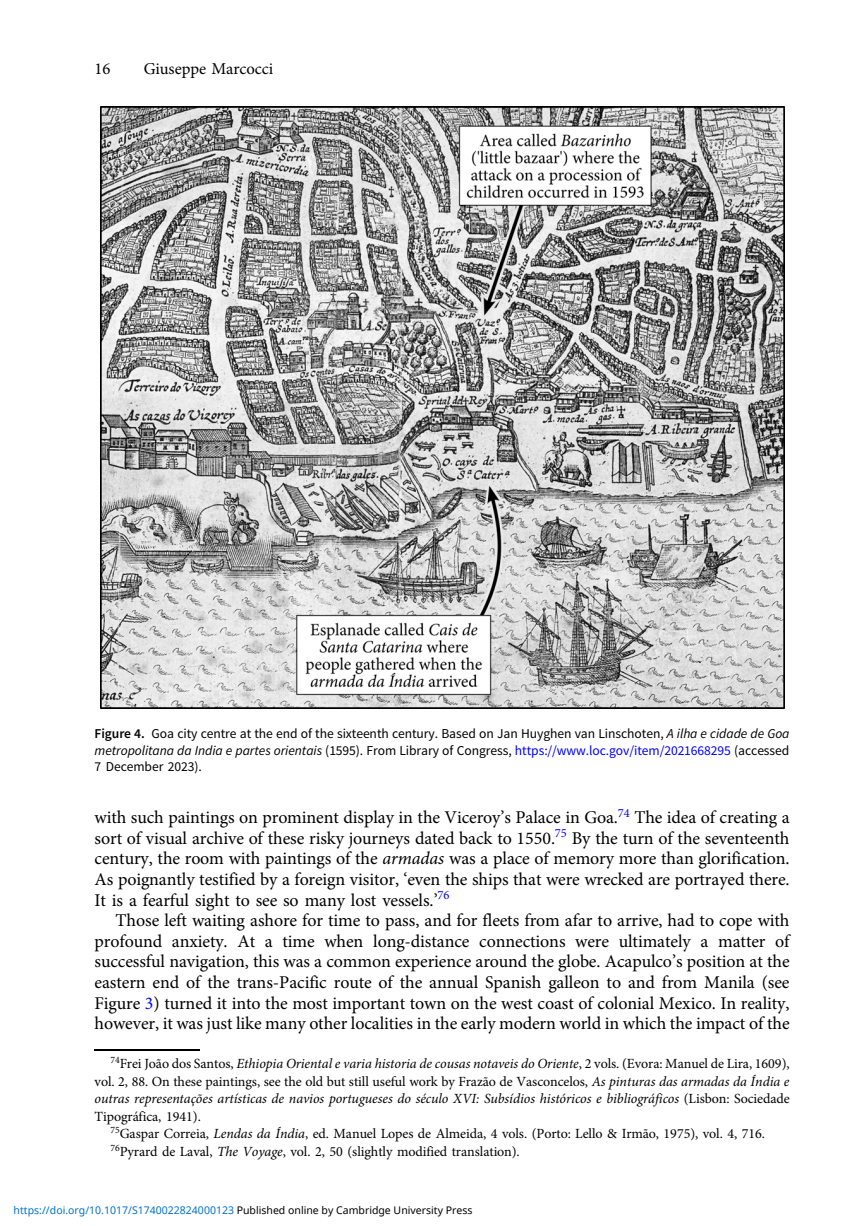
<style>
.page{position:relative;width:864px;height:1226px;background:#fff}
.page>*{position:absolute;margin:0;border:0;box-sizing:border-box;transform-origin:0 0}
.t1{font:18.03px/20.7px "Adv OT1 ef 757 c 0";color:#000;text-align:justify}
.t2{font:16.62px "Adv OT1 ef 757 c 0";color:#000}
.t3{font:14px/17.5px "Adv OT1 ef 757 c 0";color:#000}
.t4{font:14px "Adv OT7 d 6 df 7 ab.I";color:#000}
.t5{font:13.47px/16.6px "Adv OT0 e 40 dc 65";color:#000;text-align:justify}
.t6{font:10.5px "Noto Sans";color:#0172cf}
.s1{font-family:"Adv OT031 da 8 bf"}
.s2{font-family:"Adv O Tcabc 3928.I"}
.s3{color:#00f}
.s4{font-style:inherit}
.s5{font-family:"Adv OT7 d 6 df 7 ab.I"}
.s6{font-family:"Adv OT1 ef 757 c 0"}
.s7{color:#000}
</style>
<div class="page">
<img style="left:100px;top:106px;width:683px;height:602px">
<hr style="left:95px;top:1049px;width:105px;height:2px;background:#000">
<p class="t2" style="left:95px;top:63px;width:17px">16</p>
<p class="t2" style="left:144px;top:63px;width:131px">Giuseppe Marcocci</p>
<p class="t5" style="left:95px;top:726px;width:696px"><span class="s1">Figure 4.</span> Goa city centre at the end of the sixteenth century. Based on Jan Huyghen van Linschoten, <span class="s2">A ilha e cidade de Goa metropolitana da India e partes orientais</span> (1595). From Library of Congress, <span class="s3">https://www.loc.gov/item/2021668295</span> (accessed 7 December 2023).</p>
<p class="t1" style="left:95px;top:808px;width:696px">with such paintings on prominent display in the Viceroy<span class="s4">’</span>s Palace in Goa.<sup>74</sup> The idea of creating a sort of visual archive of these risky journeys dated back to 1550.<sup>75</sup> By the turn of the seventeenth century, the room with paintings of the <span class="s5">armadas</span> was a place of memory more than glorification.<br>As poignantly testified by a foreign visitor, <span class="s4">‘</span>even the ships that were wrecked are portrayed there.<br>It is a fearful sight to see so many lost vessels.<span class="s4">’</span><sup>76</sup></p>
<p class="t1" style="left:95px;top:911px;width:696px;text-indent:21px">Those left waiting ashore for time to pass, and for fleets from afar to arrive, had to cope with profound anxiety. At a time when long-distance connections were ultimately a matter of successful navigation, this was a common experience around the globe. Acapulco<span class="s4">’</span>s position at the eastern end of the trans-Pacific route of the annual Spanish galleon to and from Manila (see Figure <span class="s3">3</span>) turned it into the most important town on the west coast of colonial Mexico. In reality, however, it was just like many other localities in the early modern world in which the impact of the</p>
<p class="t4" style="left:110px;top:1058px;width:680px"><sup>74</sup><span class="s6">Frei João dos Santos,</span> Ethiopia Oriental e varia historia de cousas notaveis do Oriente<span class="s6">, 2 vols. (Evora: Manuel de Lira, 1609),</span></p>
<p class="t3" style="left:95px;top:1073px;width:696px">vol. 2, 88. On these paintings, see the old but still useful work by Frazão de Vasconcelos, <span class="s5">As pinturas das armadas da Índia e</span></p>
<p class="t4" style="left:95px;top:1093px;width:696px">outras representações artísticas de navios portugueses do século XVI: Subsídios históricos e bibliográficos <span class="s6">(Lisbon: Sociedade</span></p>
<p class="t3" style="left:110px;top:1108px;width:655px;text-indent:-16px">Tipográfica, 1941).<br><sup>75</sup>Gaspar Correia, <span class="s5">Lendas da Índia</span>, ed. Manuel Lopes de Almeida, 4 vols. (Porto: Lello &amp; Irmão, 1975), vol. 4, 716.<br><sup>76</sup>Pyrard de Laval, <span class="s5">The Voyage</span>, vol. 2, 50 (slightly modified translation).</p>
<p class="t6" style="left:14px;top:1202px;width:460px">https://doi.org/10.1017/S1740022824000123 <span class="s7">Published online by Cambridge University Press</span></p>
</div>
